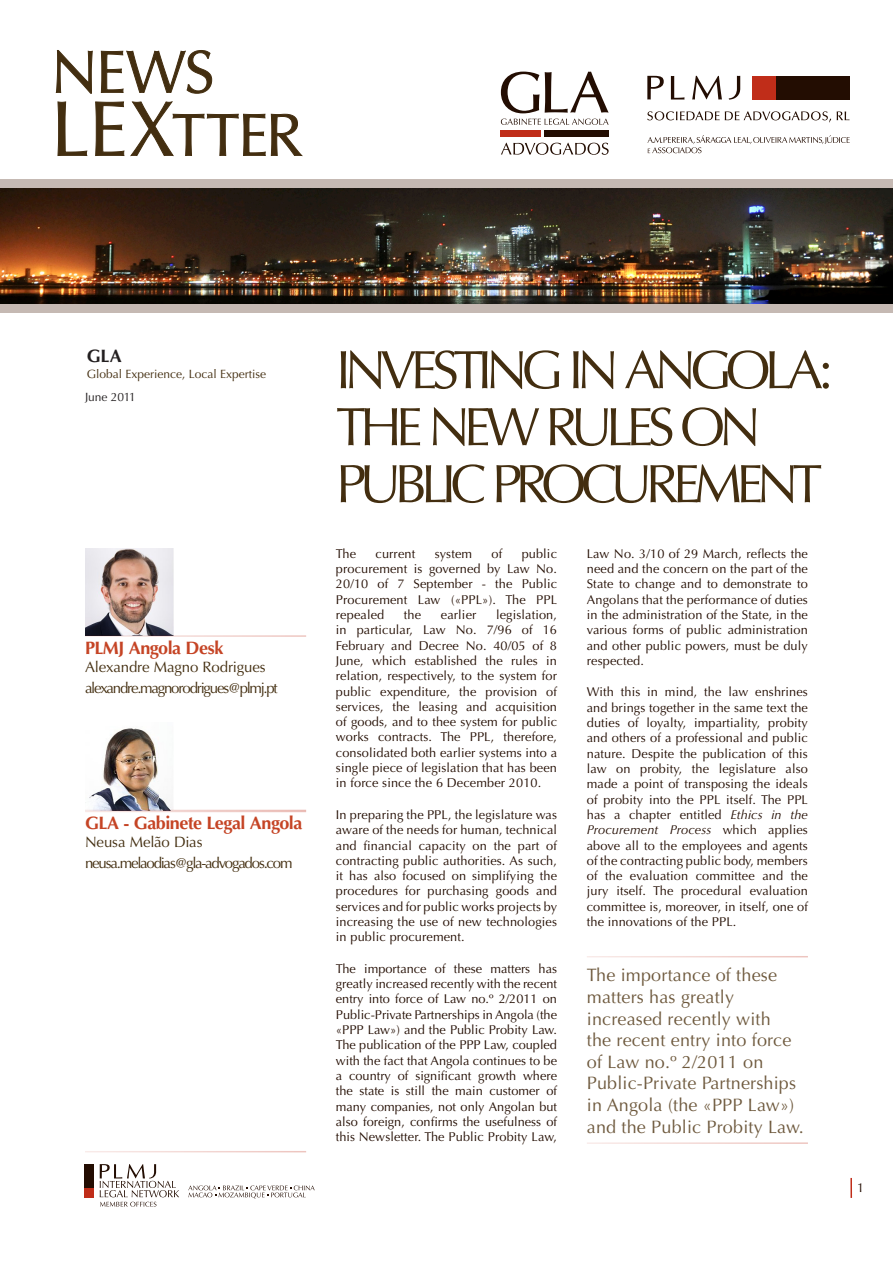
<style>
.page{position:relative;width:893px;height:1263px;background:#fff}
.page>*{position:absolute;margin:0;border:0;box-sizing:border-box;transform-origin:0 0}
.t1{font:54px/57px "Optima";letter-spacing:-.115em;color:#432e10}
.Corpo{font:18px/21.6px "Optima";letter-spacing:.01em;color:#6e593d}
.t2{font:700 18px "Optima";letter-spacing:-.03em;color:#c54425}
.t3{font:700 18px "Optima";color:#231f20}
.t4{font:15px "Optima";letter-spacing:-.07em;color:#432e10}
.t5{font:15px "Optima";letter-spacing:-.01em;color:#432e10}
.Corpo-2{font:12.75px/15.3px "Optima";letter-spacing:.01em;color:#230d02;text-align:justify}
.t6{font:12px "Optima";color:#432e10}
.t7{font:12px "Optima";letter-spacing:-.015em;color:#231f20}
.s1{font-style:italic}
</style>
<div class="page">
<img style="left:1px;top:187px;width:892px;height:118px">
<div style="left:84px;top:1188px;width:9px;height:9px;background:#c02d19"></div>
<div style="left:84px;top:1164px;width:9px;height:24px;background:#230d02"></div>
<svg style="left:100px;top:1164px;width:79px;height:43px"></svg>
<svg style="left:188px;top:1185px;width:127px;height:14px"></svg>
<hr style="left:85px;top:1151px;width:221px;height:1px;background:#c02d19">
<hr style="left:850px;top:1178px;width:2px;height:20px;background:#c02d19">
<div style="left:0;top:179px;width:893px;height:8px;background:#c5b9b3"></div>
<div style="left:0;top:305px;width:893px;height:8px;background:#c5b9b3"></div>
<svg style="left:501px;top:119px;width:108px;height:6px"></svg>
<div style="left:501px;top:131px;width:40px;height:6px;background:#c02d19"></div>
<div style="left:544px;top:131px;width:65px;height:6px;background:#230d02"></div>
<svg style="left:501px;top:72px;width:38px;height:41px"></svg>
<svg style="left:545px;top:72px;width:64px;height:41px"></svg>
<svg style="left:501px;top:143px;width:108px;height:12px"></svg>
<svg style="left:58px;top:101px;width:245px;height:55px"></svg>
<svg style="left:56px;top:50px;width:156px;height:44px"></svg>
<div style="left:776px;top:76px;width:73px;height:24px;background:#230d02"></div>
<div style="left:752px;top:76px;width:24px;height:24px;background:#c02d19"></div>
<svg style="left:647px;top:76px;width:93px;height:24px"></svg>
<svg style="left:647px;top:111px;width:184px;height:11px"></svg>
<svg style="left:837px;top:111px;width:12px;height:9px"></svg>
<svg style="left:647px;top:135px;width:203px;height:18px"></svg>
<hr style="left:587px;top:956px;width:221px;height:1px;background:#c02d19">
<hr style="left:587px;top:1142px;width:221px;height:2px;background:#c02d19">
<img style="left:85px;top:549px;width:88px;height:86px">
<hr style="left:85px;top:635px;width:221px;height:2px;background:#c02d19">
<hr style="left:85px;top:811px;width:221px;height:1px;background:#c02d19">
<img style="left:85px;top:728px;width:88px;height:82px">
<hr style="left:85px;top:810px;width:221px;height:1px;background:#c02d19">
<p class="t3" style="left:87px;top:345px;width:36px">GLA</p>
<p class="t6" style="left:87px;top:367px;width:181px">Global Experience, Local Expertise</p>
<p class="t7" style="left:85px;top:390px;width:52px">June 2011</p>
<p class="t2" style="left:85px;top:638px;width:140px">PLMJ Angola Desk</p>
<p class="t5" style="left:85px;top:658px;width:182px">Alexandre Magno Rodrigues</p>
<p class="t4" style="left:85px;top:679px;width:194px">alexandre.magnorodrigues@plmj.pt</p>
<p class="t2" style="left:85px;top:812px;width:219px">GLA - Gabinete Legal Angola</p>
<p class="t5" style="left:85px;top:833px;width:119px">Neusa Melão Dias</p>
<p class="t4" style="left:85px;top:854px;width:209px">neusa.melaodias@gla-advogados.com</p>
<p class="t1" style="left:336px;top:342px;width:499px">INVESTING IN ANGOLA:<br>THE NEW RULES ON<br>PUBLIC PROCUREMENT</p>
<p class="Corpo-2" style="left:336px;top:546px;width:22px">The</p>
<p class="Corpo-2" style="left:376px;top:546px;width:41px">current</p>
<p class="Corpo-2" style="left:435px;top:546px;width:39px">system</p>
<p class="Corpo-2" style="left:491px;top:546px;width:12px">of</p>
<p class="Corpo-2" style="left:336px;top:546px;width:223px;text-indent:186px">public procurement is governed by Law No.<br>20/10 of 7 September - the Public Procurement Law («PPL»). The PPL repealed</p>
<p class="Corpo-2" style="left:336px;top:607px;width:223px;text-indent:160px">legislation, in particular, Law No. 7/96 of 16<br>February and Decree No. 40/05 of 8<br>June, which established the rules in relation, respectively, to the system for public expenditure, the provision of services, the leasing and acquisition of goods, and to thee system for public works contracts. The PPL, therefore, consolidated both earlier systems into a single piece of legislation that has been in force since the 6 December 2010.</p>
<p class="Corpo-2" style="left:336px;top:807px;width:223px">In preparing the PPL, the legislature was aware of the needs for human, technical and financial capacity on the part of contracting public authorities. As such, it has also focused on simplifying the procedures for purchasing goods and services and for public works projects by increasing the use of new technologies in public procurement.</p>
<p class="Corpo-2" style="left:336px;top:961px;width:223px">The importance of these matters has greatly increased recently with the recent entry into force of Law no.º 2/2011 on Public-Private Partnerships in Angola (the «PPP Law») and the Public Probity Law.<br>The publication of the PPP Law, coupled with the fact that Angola continues to be a country of significant growth where the state is still the main customer of many companies, not only Angolan but also foreign, confirms the usefulness of this Newsletter. The Public Probity Law,</p>
<p class="Corpo-2" style="left:404px;top:607px;width:19px">the</p>
<p class="Corpo-2" style="left:441px;top:607px;width:37px">earlier</p>
<p class="Corpo-2" style="left:587px;top:546px;width:223px">Law No. 3/10 of 29 March, reflects the need and the concern on the part of the State to change and to demonstrate to Angolans that the performance of duties in the administration of the State, in the various forms of public administration and other public powers, must be duly respected.</p>
<p class="Corpo-2" style="left:587px;top:685px;width:223px">With this in mind, the law enshrines and brings together in the same text the duties of loyalty, impartiality, probity and others of a professional and public nature. Despite the publication of this law on probity, the legislature also made a point of transposing the ideals of probity into the PPL itself. The PPL has a chapter entitled <span class="s1">Ethics in the Procurement Process</span> which applies above all to the employees and agents of the contracting public body, members of the evaluation committee and the jury itself. The procedural evaluation committee is, moreover, in itself, one of the innovations of the PPL.</p>
<p class="Corpo" style="left:587px;top:965px;width:219px">The importance of these matters has greatly increased recently with<br>the recent entry into force of Law no.º 2/2011 on<br>Public-Private Partnerships in Angola (the «PPP Law») and the Public Probity Law.</p>
<p class="Corpo-2" style="left:857px;top:1180px;width:9px">1</p>
</div>
